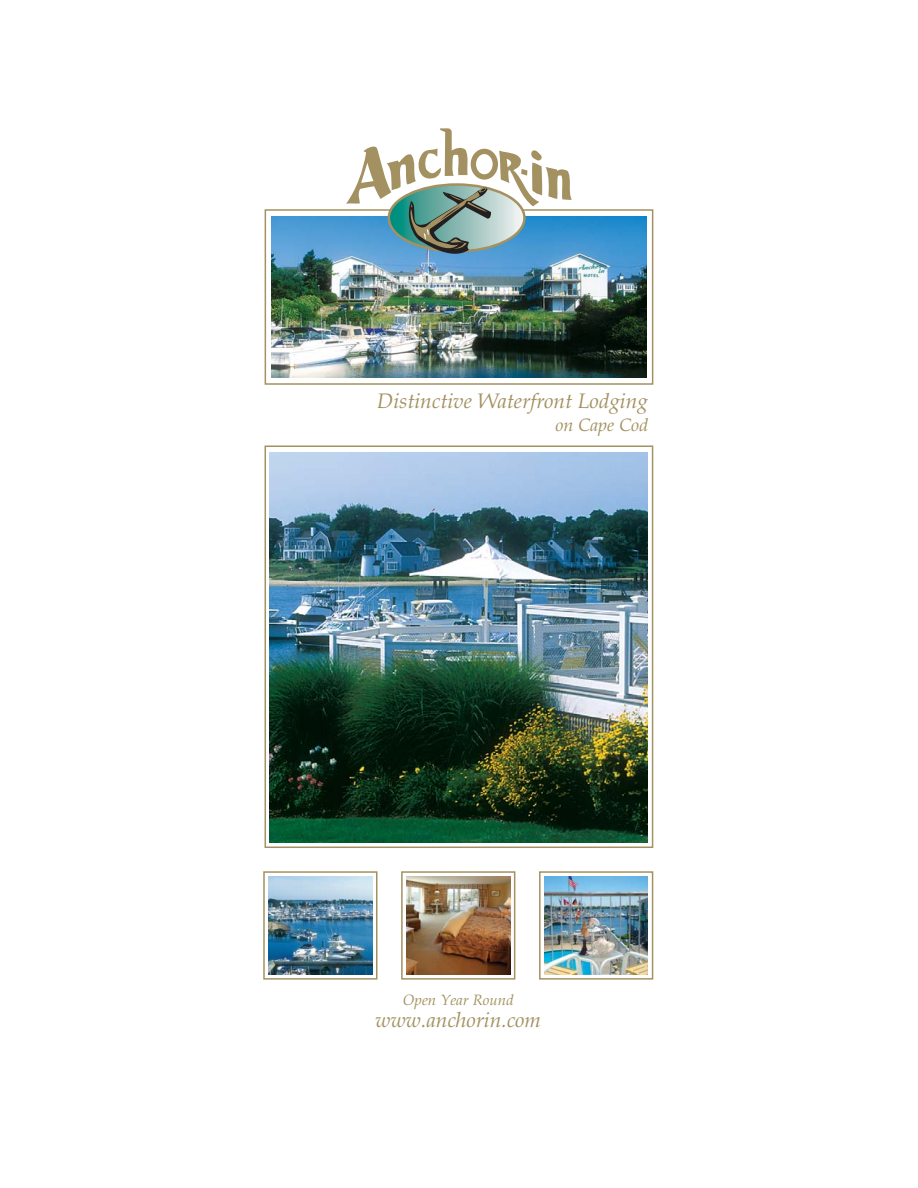
<style>
.page{position:relative;width:918px;height:1188px;background:#fff}
.page>*{position:absolute;margin:0;border:0;box-sizing:border-box;transform-origin:0 0}
.t1{font:italic 21px "Book Antiqua";color:#a39161}
.t2{font:italic 18px "Book Antiqua";color:#a39161}
.t3{font:italic 15px "Book Antiqua";color:#a39161}
</style>
<div class="page">
<div style="left:265px;top:446px;width:388px;height:402px;border:2px solid #a39161"></div>
<img style="left:271px;top:216px;width:376px;height:162px">
<div style="left:265px;top:209px;width:388px;height:176px;border:2px solid #a39161"></div>
<svg style="left:268px;top:876px;width:105px;height:99px"></svg>
<div style="left:263px;top:871px;width:115px;height:109px;border:2px solid #a39161"></div>
<svg style="left:406px;top:876px;width:105px;height:99px"></svg>
<div style="left:401px;top:871px;width:114px;height:109px;border:2px solid #a39161"></div>
<svg style="left:544px;top:876px;width:104px;height:99px"></svg>
<div style="left:539px;top:871px;width:114px;height:109px;border:2px solid #a39161"></div>
<img style="left:407px;top:877px;width:103px;height:97px">
<img style="left:544px;top:877px;width:104px;height:97px">
<svg style="left:346px;top:128px;width:226px;height:126px"></svg>
<img style="left:270px;top:452px;width:378px;height:391px">
<img style="left:269px;top:877px;width:103px;height:97px">
<p class="t1" style="left:377px;top:393px;width:272px">Distinctive Waterfront Lodging</p>
<p class="t2" style="left:556px;top:418px;width:94px">on Cape Cod</p>
<p class="t3" style="left:403px;top:994px;width:112px">Open Year Round</p>
<p class="t1" style="left:376px;top:1012px;width:167px">www.anchorin.com</p>
</div>
